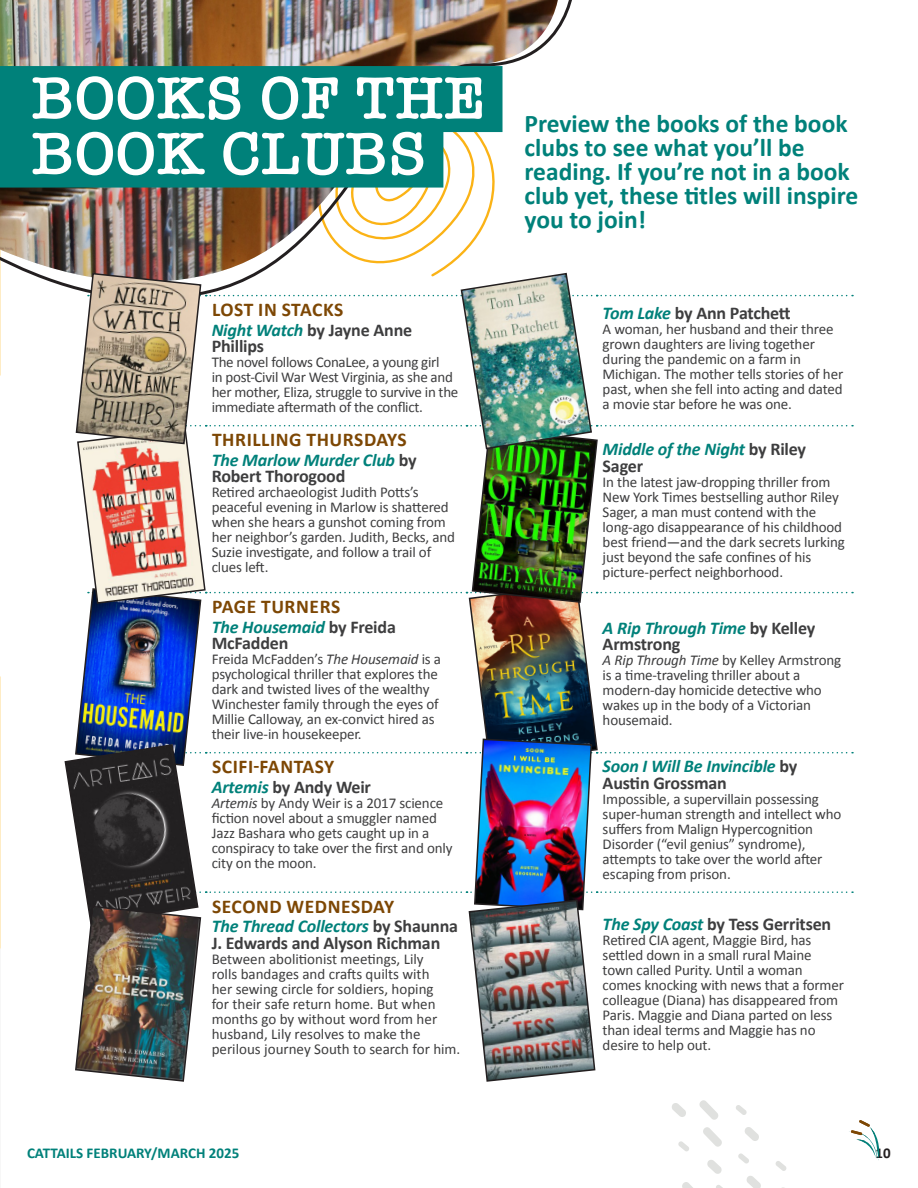
<style>
.page{position:relative;width:918px;height:1188px;background:#fff}
.page>*{position:absolute;margin:0;border:0;box-sizing:border-box;transform-origin:0 0}
.t1{font:600 61.5px "American Typewriter";letter-spacing:.01em;color:#fff}
.t2{font:700 25.5px/24px "Calibri";color:#00817a}
.t3{font:700 19.5px "Calibri";letter-spacing:.03em;color:#7d4704}
.t4{font:700 18px/16.5px "Calibri";letter-spacing:-.01em;color:#3e3e3f}
.t5{font:italic 700 18px/16.5px "Calibri";letter-spacing:-.01em;color:#00817a}
.t6{font:15px/15px "Calibri";letter-spacing:-.01em;color:#3e3e3f}
.t7{font:700 15px "Calibri";color:#00817a}
.t8{font:700 15px "Calibri";color:#231f20}
.s1{font-style:italic;color:#00817a}
.s2{font-style:normal;color:#3e3e3f}
.s3{font-style:italic}
</style>
<div class="page">
<img style="left:0;top:0;width:572px;height:327px">
<svg style="left:699px;top:1100px;width:23px;height:47px"></svg>
<svg style="left:745px;top:1127px;width:14px;height:14px"></svg>
<svg style="left:746px;top:1176px;width:15px;height:12px"></svg>
<svg style="left:672px;top:1103px;width:14px;height:14px"></svg>
<svg style="left:738px;top:1153px;width:11px;height:11px"></svg>
<svg style="left:682px;top:1160px;width:41px;height:28px"></svg>
<svg style="left:776px;top:1161px;width:10px;height:10px"></svg>
<svg style="left:678px;top:1141px;width:11px;height:10px"></svg>
<svg style="left:736px;top:1105px;width:11px;height:10px"></svg>
<div style="left:0;top:66px;width:503px;height:66px;background:#00817a"></div>
<div style="left:0;top:122px;width:443px;height:66px;background:#00817a"></div>
<img style="left:64px;top:99px;width:789px;height:983px">
<svg style="left:849px;top:1120px;width:31px;height:40px"></svg>
<p class="t1" style="left:32px;top:51px;width:455px">BOOKS OF THE</p>
<p class="t1" style="left:32px;top:107px;width:396px">BOOK CLUBS</p>
<p class="t2" style="left:525px;top:110px;width:335px">Preview the books of the book clubs to see what you’ll be reading. If you’re not in a book club yet, these titles will inspire you to join!</p>
<p class="t3" style="left:212px;top:296px;width:133px">LOST IN STACKS</p>
<p class="t4" style="left:603px;top:304px;width:190px"><span class="s1">Tom Lake</span> by Ann Patchett</p>
<p class="t6" style="left:603px;top:321px;width:242px">A woman, her husband and their three grown daughters are living together during the pandemic on a farm in Michigan. The mother tells stories of her past, when she fell into acting and dated a movie star before he was one.</p>
<p class="t4" style="left:212px;top:321px;width:202px"><span class="s1">Night Watch</span> by Jayne Anne<br>Phillips</p>
<p class="t6" style="left:212px;top:354px;width:248px">The novel follows ConaLee, a young girl<br>in post-Civil War West Virginia, as she and her mother, Eliza, struggle to survive in the immediate aftermath of the conflict.</p>
<p class="t3" style="left:212px;top:426px;width:196px">THRILLING THURSDAYS</p>
<p class="t5" style="left:603px;top:440px;width:205px">Middle of the Night <span class="s2">by Riley<br>Sager</span></p>
<p class="t6" style="left:603px;top:474px;width:244px">In the latest jaw-dropping thriller from New York Times bestselling author Riley Sager, a man must contend with the long-ago disappearance of his childhood best friend—and the dark secrets lurking just beyond the safe confines of his picture-perfect neighborhood.</p>
<p class="t5" style="left:212px;top:451px;width:207px">The Marlow Murder Club <span class="s2">by<br>Robert Thorogood</span></p>
<p class="t6" style="left:212px;top:484px;width:245px">Retired archaeologist Judith Potts’s peaceful evening in Marlow is shattered when she hears a gunshot coming from her neighbor’s garden. Judith, Becks, and Suzie investigate, and follow a trail of clues left.</p>
<p class="t3" style="left:212px;top:593px;width:130px">PAGE TURNERS</p>
<p class="t4" style="left:212px;top:618px;width:186px"><span class="s1">The Housemaid</span> by Freida<br>McFadden</p>
<p class="t6" style="left:212px;top:651px;width:231px">Freida McFadden’s <span class="s3">The Housemaid</span> is a psychological thriller that explores the dark and twisted lives of the wealthy Winchester family through the eyes of Millie Calloway, an ex-convict hired as their live-in housekeeper.</p>
<p class="t3" style="left:212px;top:753px;width:124px">SCIFI-FANTASY</p>
<p class="t5" style="left:603px;top:757px;width:196px">Soon I Will Be Invincible <span class="s2">by<br>Austin Grossman</span></p>
<p class="t6" style="left:603px;top:791px;width:240px">Impossible, a supervillain possessing super-human strength and intellect who suffers from Malign Hypercognition Disorder (“evil genius” syndrome), attempts to take over the world after escaping from prison.</p>
<p class="t4" style="left:603px;top:619px;width:214px"><span class="s1">A Rip Through Time</span> by Kelley<br>Armstrong</p>
<p class="t6" style="left:603px;top:652px;width:240px"><span class="s3">A Rip Through Time</span> by Kelley Armstrong is a time-traveling thriller about a modern-day homicide detective who wakes up in the body of a Victorian housemaid.</p>
<p class="t4" style="left:212px;top:778px;width:161px"><span class="s1">Artemis</span> by Andy Weir</p>
<p class="t6" style="left:212px;top:795px;width:242px"><span class="s3">Artemis</span> by Andy Weir is a 2017 science fiction novel about a smuggler named Jazz Bashara who gets caught up in a conspiracy to take over the first and only city on the moon.</p>
<p class="t3" style="left:212px;top:893px;width:184px">SECOND WEDNESDAY</p>
<p class="t4" style="left:212px;top:917px;width:248px"><span class="s1">The Thread Collectors</span> by Shaunna<br>J. Edwards and Alyson Richman</p>
<p class="t6" style="left:212px;top:951px;width:250px">Between abolitionist meetings, Lily<br>rolls bandages and crafts quilts with<br>her sewing circle for soldiers, hoping<br>for their safe return home. But when months go by without word from her husband, Lily resolves to make the perilous journey South to search for him.</p>
<p class="t4" style="left:603px;top:915px;width:230px"><span class="s1">The Spy Coast</span> by Tess Gerritsen</p>
<p class="t6" style="left:603px;top:932px;width:243px">Retired CIA agent, Maggie Bird, has settled down in a small rural Maine town called Purity. Until a woman comes knocking with news that a former colleague (Diana) has disappeared from Paris. Maggie and Diana parted on less than ideal terms and Maggie has no desire to help out.</p>
<p class="t7" style="left:27px;top:1142px;width:214px">CATTAILS FEBRUARY/MARCH 2025</p>
<p class="t8" style="left:876px;top:1142px;width:17px">10</p>
</div>
